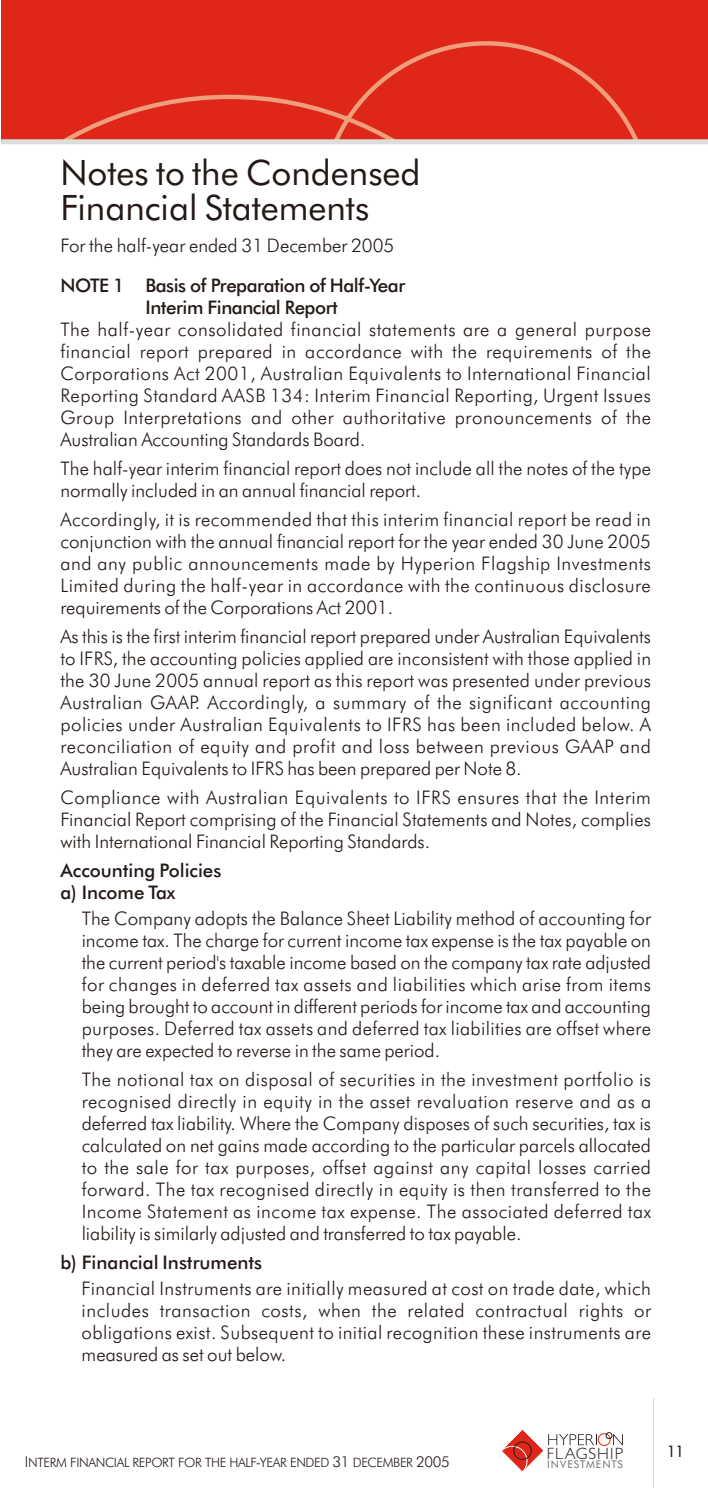
<style>
.page{position:relative;width:708px;height:1488px;background:#fff}
.page>*{position:absolute;margin:0;border:0;box-sizing:border-box;transform-origin:0 0}
.t1{font:35px/35px "Futura BT";color:#231916}
.t2{font:300 18.75px/22px "Futura BT";color:#231916;text-align:justify}
.t3{font:500 18.75px/22px "Futura BT";letter-spacing:-.025em;color:#231916}
.t4{font:500 18.75px/22px "Futura BT";color:#231916}
.t5{font:300 16.25px "Gill Sans";letter-spacing:.06em;color:#231916}
.t6{font:15px "Futura";color:#231916}
.t7{font:300 13px "Futura BT";letter-spacing:-.025em;color:#231916}
.t8{font:10.5px "Futura BT";letter-spacing:.08em;color:#717171}
.s1{font-size:15px}
</style>
<div class="page">
<div style="left:1px;top:0;width:707px;height:139px;background:#df2719"></div>
<svg style="left:64px;top:41px;width:574px;height:98px"></svg>
<div style="left:1px;top:139px;width:707px;height:5px;background:#dcdddd"></div>
<hr style="left:653px;top:1397px;width:1px;height:90px;background:#dcdddd">
<svg style="left:501px;top:1430px;width:93px;height:41px"></svg>
<svg style="left:613px;top:1434px;width:9px;height:11px"></svg>
<div style="left:598px;top:1433px;width:12px;height:12px;border:1px solid #df2719;border-radius:50%"></div>
<div style="left:605px;top:1432px;width:7px;height:6px;border:1px solid #231916;border-radius:50%"></div>
<h1 class="t1" style="left:60px;top:158px;width:362px">Notes to the Condensed<br>Financial Statements</h1>
<p class="t2" style="left:60px;top:236px;width:335px">For the half-year ended 31 December 2005</p>
<p class="t3" style="left:145px;top:275px;width:261px;text-indent:-85px">NOTE 1 Basis of Preparation of Half-Year<br>Interim Financial Report</p>
<p class="t2" style="left:60px;top:319px;width:592px">The half-year consolidated financial statements are a general purpose financial report prepared in accordance with the requirements of the Corporations Act 2001, Australian Equivalents to International Financial Reporting Standard AASB 134: Interim Financial Reporting, Urgent Issues Group Interpretations and other authoritative pronouncements of the Australian Accounting Standards Board.</p>
<p class="t2" style="left:60px;top:459px;width:592px">The half-year interim financial report does not include all the notes of the type normally included in an annual financial report.</p>
<p class="t2" style="left:60px;top:510px;width:592px">Accordingly, it is recommended that this interim financial report be read in conjunction with the annual financial report for the year ended 30 June 2005 and any public announcements made by Hyperion Flagship Investments Limited during the half-year in accordance with the continuous disclosure requirements of the Corporations Act 2001.</p>
<p class="t2" style="left:60px;top:627px;width:592px">As this is the first interim financial report prepared under Australian Equivalents to IFRS, the accounting policies applied are inconsistent with those applied in the 30 June 2005 annual report as this report was presented under previous Australian GAAP. Accordingly, a summary of the significant accounting policies under Australian Equivalents to IFRS has been included below. A reconciliation of equity and profit and loss between previous GAAP and Australian Equivalents to IFRS has been prepared per Note 8.</p>
<p class="t2" style="left:60px;top:788px;width:592px">Compliance with Australian Equivalents to IFRS ensures that the Interim Financial Report comprising of the Financial Statements and Notes, complies with International Financial Reporting Standards.</p>
<p class="t4" style="left:60px;top:861px;width:162px">Accounting Policies a) Income Tax</p>
<p class="t2" style="left:82px;top:908px;width:571px">The Company adopts the Balance Sheet Liability method of accounting for income tax. The charge for current income tax expense is the tax payable on the current period's taxable income based on the company tax rate adjusted for changes in deferred tax assets and liabilities which arise from items being brought to account in different periods for income tax and accounting purposes. Deferred tax assets and deferred tax liabilities are offset where they are expected to reverse in the same period.</p>
<p class="t2" style="left:82px;top:1069px;width:571px">The notional tax on disposal of securities in the investment portfolio is recognised directly in equity in the asset revaluation reserve and as a deferred tax liability. Where the Company disposes of such securities, tax is calculated on net gains made according to the particular parcels allocated to the sale for tax purposes, offset against any capital losses carried forward. The tax recognised directly in equity is then transferred to the Income Statement as income tax expense. The associated deferred tax liability is similarly adjusted and transferred to tax payable.</p>
<p class="t4" style="left:60px;top:1253px;width:203px">b) Financial Instruments</p>
<p class="t2" style="left:82px;top:1278px;width:571px">Financial Instruments are initially measured at cost on trade date, which includes transaction costs, when the related contractual rights or obligations exist. Subsequent to initial recognition these instruments are measured as set out below.</p>
<p class="t5" style="left:547px;top:1447px;width:78px">FLAGSHIP</p>
<p class="t7" style="left:25px;top:1457px;width:426px"><span class="s1">I</span>NTERM FINANCIAL REPORT FOR THE HALF<span class="s1">-</span>YEAR ENDED <span class="s1">31</span> DECEMBER <span class="s1">2005</span></p>
<p class="t8" style="left:547px;top:1460px;width:77px">INVESTMENTS</p>
<p class="t6" style="left:667px;top:1443px;width:18px">11</p>
</div>
